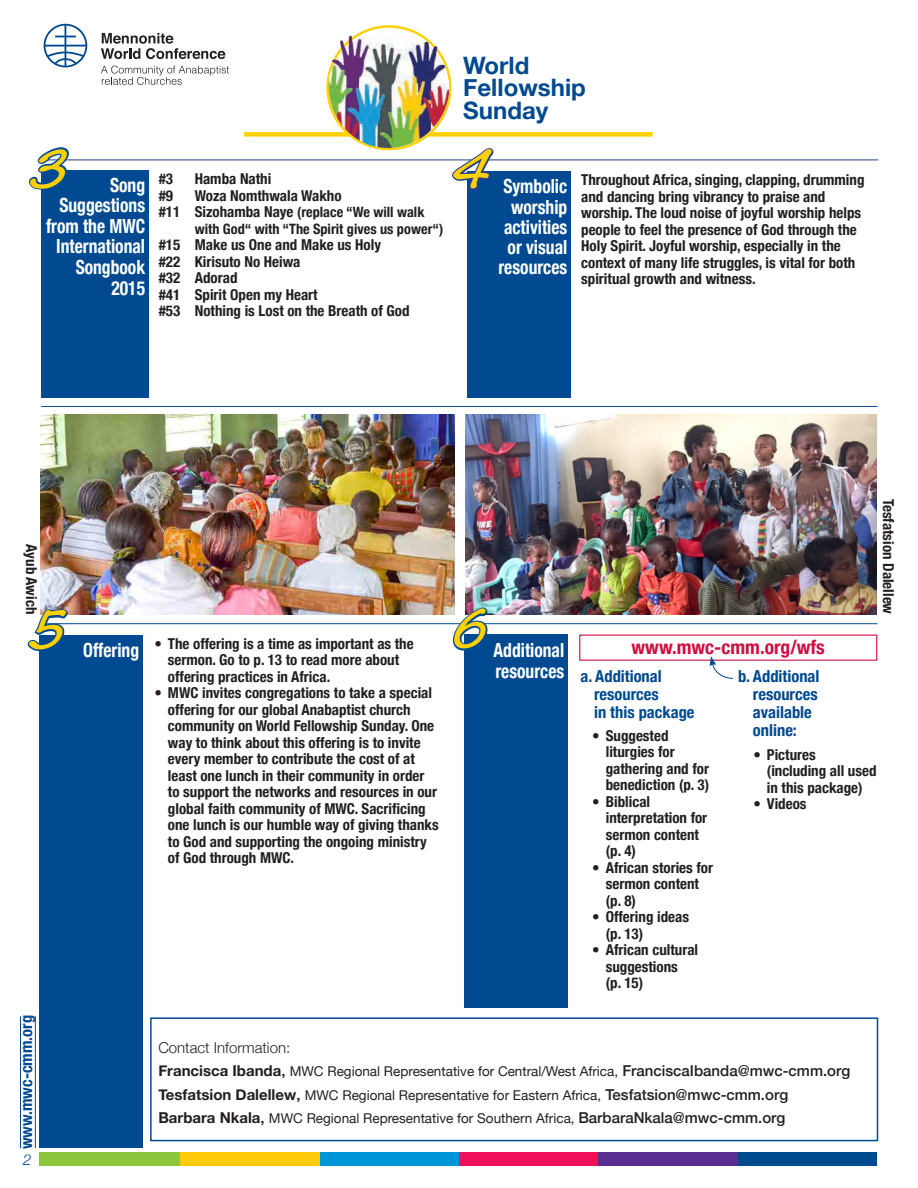
<style>
.page{position:relative;width:918px;height:1188px;background:#fff}
.page>*{position:absolute;margin:0;border:0;box-sizing:border-box;transform-origin:0 0}
.t1{font:italic 700 45px "Noteworthy";color:#fed105}
.t2{font:700 24px/22.5px "Helvetica Neue";color:#014a91}
.t3{font:700 condensed 19.5px/20.4px "Helvetica Neue";color:#fff;text-align:right;scale:.9 1}
.t4{font:700 condensed 19.5px "Helvetica Neue";color:#d10e40}
.t5{font:700 condensed 16.5px "Helvetica Neue";color:#014a91}
.t6{font:700 condensed 15px/16.5px "Helvetica Neue";color:#231f20}
.t7{font:300 15px "Helvetica Neue";color:#231f20}
.t8{font:italic 300 15px "Helvetica Neue";color:#014a91}
.t9{font:700 condensed 14.25px/16.5px "Helvetica Neue";color:#231f20}
.t10{font:13.5px "Helvetica Neue";color:#231f20}
.s1{font-size:15px}
.s2{font-weight:700;font-size:15px}
.s3{font-weight:500;font-size:15px}
</style>
<div class="page">
<div style="left:244px;top:132px;width:409px;height:5px;background:#fed105"></div>
<img style="left:325px;top:28px;width:125px;height:121px">
<div style="left:736px;top:1153px;width:141px;height:13px;background:#01498e"></div>
<div style="left:597px;top:1153px;width:141px;height:13px;background:#5b2e91"></div>
<div style="left:458px;top:1153px;width:140px;height:13px;background:#ee1059"></div>
<div style="left:318px;top:1153px;width:141px;height:13px;background:#0095d9"></div>
<div style="left:179px;top:1153px;width:140px;height:13px;background:#feca0a"></div>
<div style="left:39px;top:1153px;width:141px;height:13px;background:#8bc63e"></div>
<hr style="left:20px;top:1016px;width:1px;height:132px;background:#014a91">
<hr style="left:35px;top:1016px;width:1px;height:132px;background:#014a91">
<svg style="left:101px;top:33px;width:124px;height:26px"></svg>
<svg style="left:101px;top:66px;width:128px;height:19px"></svg>
<svg style="left:44px;top:24px;width:43px;height:43px"></svg>
<hr style="left:41px;top:623px;width:836px;height:1px;background:#014a91">
<hr style="left:42px;top:160px;width:836px;height:1px;background:#253f8e">
<hr style="left:41px;top:406px;width:836px;height:1px;background:#014a91">
<div style="left:41px;top:170px;width:108px;height:227px;background:#014a91"></div>
<div style="left:467px;top:171px;width:104px;height:226px;background:#014a91"></div>
<div style="left:39px;top:635px;width:104px;height:513px;background:#014a91"></div>
<svg style="left:449px;top:146px;width:47px;height:45px"></svg>
<img style="left:465px;top:415px;width:412px;height:199px">
<img style="left:40px;top:415px;width:415px;height:199px">
<svg style="left:27px;top:608px;width:43px;height:43px"></svg>
<div style="left:464px;top:634px;width:104px;height:374px;background:#014a91"></div>
<svg style="left:28px;top:147px;width:44px;height:43px"></svg>
<svg style="left:450px;top:605px;width:40px;height:46px"></svg>
<svg style="left:710px;top:656px;width:24px;height:23px"></svg>
<div style="left:150px;top:1017px;width:728px;height:124px;border:2px solid #014a91"></div>
<p class="t1" style="left:27px;top:130px;width:67px">3</p>
<p class="t3" style="left:46px;top:174px;width:112px">Song<br>Suggestions from the MWC<br>International<br>Songbook</p>
<p class="t3" style="left:111px;top:276px;width:39px">2015</p>
<h2 class="t2" style="left:463px;top:54px;width:124px">World<br>Fellowship<br>Sunday</h2>
<p class="t1" style="left:448px;top:129px;width:69px">4</p>
<p class="t6" style="left:195px;top:169px;width:78px">Hamba Nathi</p>
<p class="t6" style="left:195px;top:186px;width:148px">Woza Nomthwala Wakho</p>
<p class="t6" style="left:159px;top:169px;width:16px">#3</p>
<p class="t6" style="left:159px;top:186px;width:16px">#9</p>
<p class="t3" style="left:498px;top:175px;width:78px">Symbolic worship activities or visual resources</p>
<p class="t9" style="left:195px;top:203px;width:250px;text-indent:-36px"><span class="s1">#11 Sizohamba Naye</span> (replace “We will walk with God“ with “The Spirit gives us power“)</p>
<p class="t6" style="left:159px;top:235px;width:224px">#15 Make us One and Make us Holy</p>
<p class="t6" style="left:159px;top:252px;width:143px">#22 Kirisuto No Heiwa</p>
<p class="t6" style="left:159px;top:268px;width:80px">#32 Adorad</p>
<p class="t6" style="left:159px;top:285px;width:160px">#41 Spirit Open my Heart</p>
<p class="t6" style="left:159px;top:301px;width:252px">#53 Nothing is Lost on the Breath of God</p>
<p class="t6" style="left:581px;top:170px;width:285px">Throughout Africa, singing, clapping, drumming and dancing bring vibrancy to praise and worship. The loud noise of joyful worship helps people to feel the presence of God through the Holy Spirit. Joyful worship, especially in the context of many life struggles, is vital for both spiritual growth and witness.</p>
<p class="t6" style="left:41px;top:544px;width:71px;rotate:90deg">Ayub Awich</p>
<p class="t1" style="left:26px;top:590px;width:64px">5</p>
<p class="t3" style="left:83px;top:639px;width:64px">Offering</p>
<p class="t5" style="left:12px;top:1149px;width:136px;rotate:-90deg">www.mwc-cmm.org</p>
<p class="t8" style="left:23px;top:1148px;width:10px">2</p>
<p class="t6" style="left:168px;top:634px;width:247px;text-indent:-14px">• The offering is a time as important as the sermon. Go to p. 13 to read more about offering practices in Africa.</p>
<p class="t6" style="left:168px;top:684px;width:272px;text-indent:-14px">• MWC invites congregations to take a special offering for our global Anabaptist church community on World Fellowship Sunday. One way to think about this offering is to invite every member to contribute the cost of at least one lunch in their community in order to support the networks and resources in our global faith community of MWC. Sacrificing one lunch is our humble way of giving thanks to God and supporting the ongoing ministry of God through MWC.</p>
<p class="t1" style="left:449px;top:589px;width:64px">6</p>
<p class="t3" style="left:493px;top:638px;width:80px;line-height:21px;text-align:left">Additional resources</p>
<p class="t6" style="left:898px;top:499px;width:117px;rotate:90deg">Tesfatsion Dalellew</p>
<p class="t4" style="left:632px;top:631px;width:195px">www.mwc-cmm.org/wfs</p>
<p class="t5" style="left:581px;top:663px;width:83px">a. Additional</p>
<p class="t5" style="left:594px;top:681px;width:66px">resources</p>
<p class="t5" style="left:594px;top:699px;width:102px">in this package</p>
<p class="t5" style="left:738px;top:662px;width:83px">b. Additional</p>
<p class="t5" style="left:753px;top:680px;width:66px">resources</p>
<p class="t5" style="left:753px;top:698px;width:60px">available</p>
<p class="t5" style="left:753px;top:716px;width:45px">online:</p>
<p class="t6" style="left:606px;top:726px;width:105px;text-indent:-14px">• Suggested liturgies for gathering and for benediction (p. 3)</p>
<p class="t6" style="left:606px;top:792px;width:103px;text-indent:-14px">• Biblical interpretation for sermon content (p. 4)</p>
<p class="t6" style="left:606px;top:858px;width:109px;text-indent:-14px">• African stories for sermon content (p. 8)</p>
<p class="t6" style="left:606px;top:908px;width:85px;text-indent:-14px">• Offering ideas (p. 13)</p>
<p class="t6" style="left:606px;top:941px;width:94px;text-indent:-14px">• African cultural suggestions<br>(p. 15)</p>
<p class="t6" style="left:767px;top:745px;width:111px;text-indent:-14px">• Pictures (including all used in this package)</p>
<p class="t6" style="left:753px;top:794px;width:55px">• Videos</p>
<p class="t7" style="left:158px;top:1036px;width:133px">Contact Information:</p>
<p class="t10" style="left:158px;top:1062px;width:693px"><span class="s2">Francisca Ibanda</span><span class="s3">,</span> MWC Regional Representative for Central/West Africa, <span class="s3">FranciscaIbanda@mwc-cmm.org</span></p>
<p class="t10" style="left:158px;top:1085px;width:631px"><span class="s2">Tesfatsion Dalellew</span><span class="s3">,</span> MWC Regional Representative for Eastern Africa, <span class="s3">Tesfatsion@mwc-cmm.org</span></p>
<p class="t10" style="left:158px;top:1108px;width:629px"><span class="s2">Barbara Nkala</span><span class="s3">,</span> MWC Regional Representative for Southern Africa, <span class="s3">BarbaraNkala@mwc-cmm.org</span></p>
</div>
